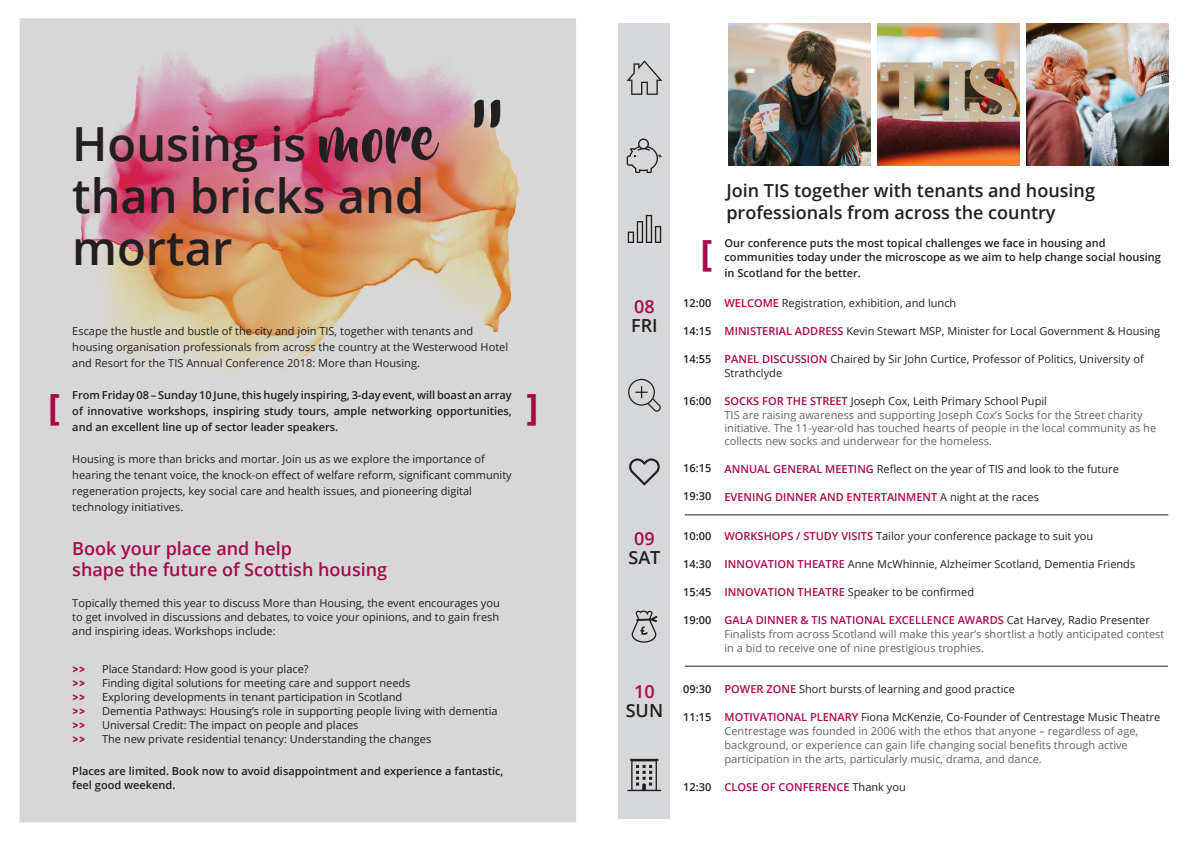
<style>
.page{position:relative;width:1191px;height:842px;background:#fff}
.page>*{position:absolute;margin:0;border:0;box-sizing:border-box;transform-origin:0 0}
.t1{font:100px "Beyond The Mountains";color:#231f20}
.t2{font:62px "Beyond The Mountains";color:#231f20}
.t3{font:600 47px/52px "Open Sans";color:#231f20}
.t4{font:700 36px "Open Sans";color:#a80a47}
.t5{font:600 18px/21.6px "Open Sans";color:#231f20}
.t6{font:600 18px/21.6px "Open Sans";color:#a80a47}
.t7{font:11px/16px "Open Sans";color:#231f20}
.t8{font:11px/14px "Open Sans";color:#636366}
.t9{font:600 11px/16px "Open Sans";color:#231f20}
.t10{font:600 11px "Open Sans";color:#a80a47}
.t11{font:600 11px "Franklin Gothic";color:#a80a47}
.s1{font-weight:600;color:#a80a47}
.s2{font-weight:400;color:#231f20}
</style>
<div class="page">
<img style="left:19px;top:18px;width:557px;height:805px">
<div style="left:618px;top:23px;width:52px;height:796px;background:#d6d7d8"></div>
<svg style="left:626px;top:139px;width:36px;height:34px"></svg>
<svg style="left:628px;top:215px;width:33px;height:28px"></svg>
<svg style="left:627px;top:759px;width:34px;height:32px"></svg>
<svg style="left:629px;top:459px;width:30px;height:26px"></svg>
<svg style="left:628px;top:379px;width:33px;height:33px"></svg>
<svg style="left:631px;top:610px;width:26px;height:33px"></svg>
<svg style="left:626px;top:60px;width:36px;height:35px"></svg>
<hr style="left:684px;top:514px;width:484px;height:1px;background:#231f20">
<hr style="left:684px;top:666px;width:483px;height:1px;background:#231f20">
<img style="left:1026px;top:23px;width:142px;height:143px">
<img style="left:728px;top:23px;width:143px;height:143px">
<img style="left:877px;top:23px;width:142px;height:143px">
<p class="t3" style="left:72px;top:117px;width:353px">Housing is<br>than bricks and mortar</p>
<p class="t2" style="left:319px;top:104px;width:117px">more</p>
<p class="t1" style="left:469px;top:95px;width:38px">”</p>
<p class="t7" style="left:72px;top:322px;width:437px">Escape the hustle and bustle of the city and join TIS, together with tenants and housing organisation professionals from across the country at the Westerwood Hotel and Resort for the TIS Annual Conference 2018: More than Housing.</p>
<p class="t9" style="left:72px;top:386px;width:441px;text-align:justify">From Friday 08 – Sunday 10 June, this hugely inspiring, 3-day event, will boast an array of innovative workshops, inspiring study tours, ample networking opportunities, and an excellent line up of sector leader speakers.</p>
<p class="t7" style="left:72px;top:450px;width:441px">Housing is more than bricks and mortar. Join us as we explore the importance of hearing the tenant voice, the knock-on effect of welfare reform, significant community regeneration projects, key social care and health issues, and pioneering digital technology initiatives.</p>
<p class="t4" style="left:48px;top:381px;width:13px">[</p>
<p class="t4" style="left:526px;top:381px;width:13px">]</p>
<p class="t6" style="left:72px;top:537px;width:316px">Book your place and help<br>shape the future of Scottish housing</p>
<p class="t7" style="left:72px;top:595px;width:429px;line-height:14px;text-align:justify">Topically themed this year to discuss More than Housing, the event encourages you to get involved in discussions and debates, to voice your opinions, and to gain fresh and inspiring ideas. Workshops include:</p>
<p class="t11" style="left:72px;top:662px;width:14px">&gt;&gt;</p>
<p class="t11" style="left:72px;top:676px;width:14px">&gt;&gt;</p>
<p class="t11" style="left:72px;top:690px;width:14px">&gt;&gt;</p>
<p class="t11" style="left:72px;top:704px;width:14px">&gt;&gt;</p>
<p class="t11" style="left:72px;top:718px;width:14px">&gt;&gt;</p>
<p class="t11" style="left:72px;top:732px;width:14px">&gt;&gt;</p>
<p class="t7" style="left:102px;top:661px;width:208px">Place Standard: How good is your place?</p>
<p class="t7" style="left:102px;top:675px;width:310px">Finding digital solutions for meeting care and support needs</p>
<p class="t7" style="left:102px;top:689px;width:302px">Exploring developments in tenant participation in Scotland</p>
<p class="t7" style="left:102px;top:703px;width:397px">Dementia Pathways: Housing’s role in supporting people living with dementia</p>
<p class="t7" style="left:102px;top:717px;width:258px">Universal Credit: The impact on people and places</p>
<p class="t7" style="left:102px;top:731px;width:331px">The new private residential tenancy: Understanding the changes</p>
<p class="t9" style="left:72px;top:763px;width:433px;line-height:14px">Places are limited. Book now to avoid disappointment and experience a fantastic, feel good weekend.</p>
<p class="t5" style="left:726px;top:179px;width:370px">Join TIS together with tenants and housing professionals from across the country</p>
<p class="t4" style="left:700px;top:227px;width:13px">[</p>
<p class="t9" style="left:724px;top:235px;width:438px;line-height:14px">Our conference puts the most topical challenges we face in housing and communities today under the microscope as we aim to help change social housing</p>
<p class="t9" style="left:724px;top:264px;width:138px">in Scotland for the better.</p>
<p class="t6" style="left:634px;top:295px;width:22px">08</p>
<p class="t5" style="left:631px;top:314px;width:28px">FRI</p>
<p class="t6" style="left:634px;top:527px;width:22px">09</p>
<p class="t5" style="left:628px;top:546px;width:33px">SAT</p>
<p class="t9" style="left:683px;top:295px;width:30px">12:00</p>
<p class="t9" style="left:683px;top:323px;width:30px">14:15</p>
<p class="t9" style="left:683px;top:351px;width:30px">14:55</p>
<p class="t9" style="left:683px;top:393px;width:30px">16:00</p>
<p class="t9" style="left:683px;top:460px;width:30px">16:15</p>
<p class="t9" style="left:683px;top:488px;width:30px">19:30</p>
<p class="t9" style="left:683px;top:528px;width:30px">10:00</p>
<p class="t9" style="left:683px;top:556px;width:30px">14:30</p>
<p class="t9" style="left:683px;top:584px;width:30px">15:45</p>
<p class="t9" style="left:683px;top:612px;width:30px">19:00</p>
<p class="t7" style="left:724px;top:295px;width:233px"><span class="s1">WELCOME</span> Registration, exhibition, and lunch</p>
<p class="t7" style="left:724px;top:323px;width:437px"><span class="s1">MINISTERIAL ADDRESS</span> Kevin Stewart MSP, Minister for Local Government &amp; Housing</p>
<p class="t7" style="left:724px;top:352px;width:421px;line-height:14px"><span class="s1">PANEL DISCUSSION</span> Chaired by Sir John Curtice, Professor of Politics, University of<br>Strathclyde</p>
<p class="t7" style="left:724px;top:393px;width:324px"><span class="s1">SOCKS FOR THE STREET</span> Joseph Cox, Leith Primary School Pupil</p>
<p class="t8" style="left:724px;top:408px;width:433px;line-height:13.2px">TIS are raising awareness and supporting Joseph Cox’s Socks for the Street charity initiative. The 11-year-old has touched hearts of people in the local community as he collects new socks and underwear for the homeless.</p>
<p class="t7" style="left:724px;top:461px;width:396px"><span class="s1">ANNUAL GENERAL MEETING</span> Reflect on the year of TIS and look to the future</p>
<p class="t10" style="left:724px;top:489px;width:316px">EVENING DINNER AND ENTERTAINMENT <span class="s2">A night at the races</span></p>
<p class="t7" style="left:724px;top:527px;width:370px"><span class="s1">WORKSHOPS / STUDY VISITS</span> Tailor your conference package to suit you</p>
<p class="t7" style="left:724px;top:555px;width:412px"><span class="s1">INNOVATION THEATRE</span> Anne McWhinnie, Alzheimer Scotland, Dementia Friends</p>
<p class="t7" style="left:724px;top:583px;width:251px"><span class="s1">INNOVATION THEATRE</span> Speaker to be confirmed</p>
<p class="t10" style="left:724px;top:612px;width:427px">GALA DINNER &amp; TIS NATIONAL EXCELLENCE AWARDS <span class="s2">Cat Harvey, Radio Presenter</span></p>
<p class="t8" style="left:724px;top:626px;width:441px">Finalists from across Scotland will make this year’s shortlist a hotly anticipated contest in a bid to receive one of nine prestigious trophies.</p>
<p class="t6" style="left:634px;top:680px;width:22px">10</p>
<p class="t5" style="left:626px;top:699px;width:39px">SUN</p>
<p class="t9" style="left:683px;top:681px;width:30px">09:30</p>
<p class="t9" style="left:683px;top:709px;width:30px">11:15</p>
<p class="t9" style="left:683px;top:779px;width:30px">12:30</p>
<p class="t7" style="left:724px;top:681px;width:292px"><span class="s1">POWER ZONE</span> Short bursts of learning and good practice</p>
<p class="t7" style="left:724px;top:709px;width:437px"><span class="s1">MOTIVATIONAL PLENARY</span> Fiona McKenzie, Co-Founder of Centrestage Music Theatre</p>
<p class="t8" style="left:724px;top:724px;width:415px">Centrestage was founded in 2006 with the ethos that anyone – regardless of age, background, or experience can gain life changing social benefits through active participation in the arts, particularly music, drama, and dance.</p>
<p class="t10" style="left:724px;top:779px;width:183px">CLOSE OF CONFERENCE <span class="s2">Thank you</span></p>
</div>
